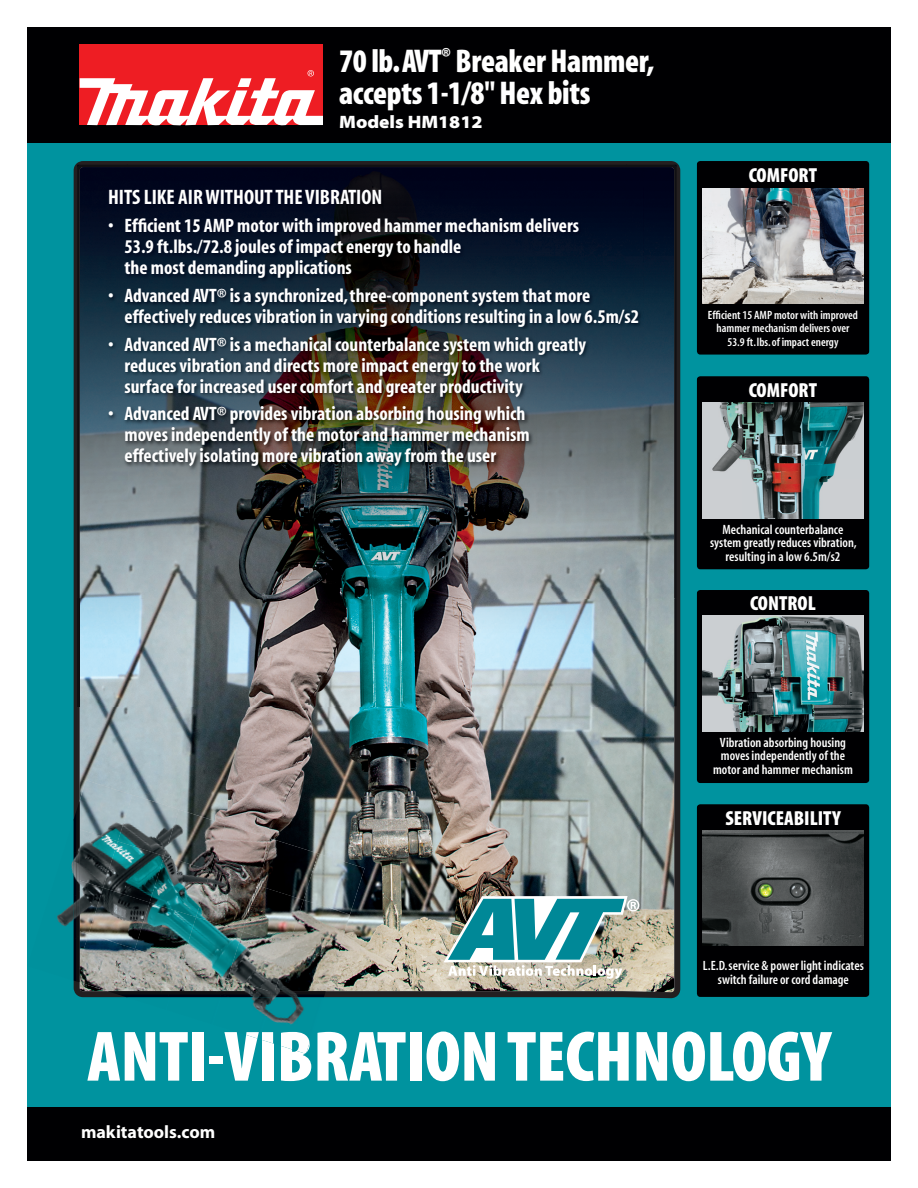
<style>
.page{position:relative;width:918px;height:1188px;background:#fff}
.page>*{position:absolute;margin:0;border:0;box-sizing:border-box;transform-origin:0 0}
.t1{font:72px "Myriad MM 830 300";letter-spacing:-.005em;color:#fff}
.t2{font:33px/31.5px "Myriad MM 830 300";letter-spacing:-.01em;color:#fff;scale:.96 1}
.t3{font:21px "Myriad MM 700 300";letter-spacing:-.105em;color:#fff}
.t4{font:20.4px "Myriad MM 830 300";color:#fff}
.t5{font:19.5px/21px "Myriad MM 700 300";letter-spacing:-.08em;color:#fff}
.t6{font:18px "Myriad MM 700 600";color:#fff}
.t7{font:18px "Myriad MM 830 700";color:#fff}
.t8{font:13.5px/13.5px "Myriad MM 565 300";letter-spacing:-.105em;color:#fff;text-align:center}
.t9{font:12px/13.5px "Myriad MM 565 300";letter-spacing:-.105em;color:#fff;text-align:center}
</style>
<div class="page">
<div style="left:27px;top:27px;width:864px;height:1134px;background:#00939f"></div>
<div style="left:27px;top:27px;width:864px;height:115px;background:#000002"></div>
<div style="left:697px;top:804px;width:172px;height:193px;background:#000002;border-radius:3px"></div>
<div style="left:697px;top:590px;width:172px;height:193px;background:#000002;border-radius:3px"></div>
<div style="left:697px;top:376px;width:172px;height:193px;background:#000002;border-radius:3px"></div>
<div style="left:697px;top:161px;width:172px;height:194px;background:#000002;border-radius:3px"></div>
<div style="left:27px;top:1107px;width:864px;height:54px;background:#000002"></div>
<div style="left:80px;top:44px;width:243px;height:81px;background:#ee1d23"></div>
<svg style="left:80px;top:70px;width:243px;height:55px"></svg>
<img style="left:702px;top:403px;width:162px;height:115px">
<img style="left:702px;top:616px;width:162px;height:115px">
<img style="left:74px;top:161px;width:606px;height:837px">
<img style="left:77px;top:598px;width:597px;height:108px">
<img style="left:674px;top:598px;width:3px;height:108px">
<div style="left:128px;top:168px;width:498px;height:20px;background:#00031a"></div>
<img style="left:129px;top:471px;width:496px;height:127px">
<img style="left:128px;top:167px;width:498px;height:1px">
<img style="left:77px;top:165px;width:51px;height:433px">
<img style="left:626px;top:165px;width:51px;height:433px">
<img style="left:127px;top:165px;width:500px;height:2px">
<img style="left:80px;top:168px;width:1px;height:430px">
<img style="left:702px;top:188px;width:162px;height:116px">
<img style="left:107px;top:188px;width:537px;height:283px">
<img style="left:80px;top:780px;width:52px;height:49px">
<img style="left:118px;top:795px;width:61px;height:46px">
<img style="left:164px;top:810px;width:61px;height:46px">
<img style="left:211px;top:824px;width:61px;height:47px">
<img style="left:257px;top:839px;width:61px;height:46px">
<img style="left:304px;top:853px;width:61px;height:62px">
<img style="left:80px;top:829px;width:38px;height:51px">
<img style="left:103px;top:841px;width:61px;height:47px">
<img style="left:150px;top:856px;width:61px;height:46px">
<img style="left:196px;top:871px;width:61px;height:46px">
<img style="left:242px;top:885px;width:62px;height:47px">
<img style="left:289px;top:900px;width:61px;height:61px">
<img style="left:80px;top:880px;width:23px;height:51px">
<img style="left:88px;top:888px;width:62px;height:46px">
<img style="left:135px;top:902px;width:61px;height:47px">
<img style="left:181px;top:917px;width:62px;height:46px">
<img style="left:228px;top:932px;width:61px;height:59px">
<img style="left:275px;top:946px;width:60px;height:45px">
<img style="left:80px;top:931px;width:9px;height:3px">
<img style="left:80px;top:934px;width:55px;height:57px">
<img style="left:122px;top:949px;width:59px;height:42px">
<img style="left:173px;top:963px;width:55px;height:28px">
<img style="left:224px;top:978px;width:45px;height:13px">
<img style="left:71px;top:820px;width:3px;height:48px">
<img style="left:57px;top:868px;width:17px;height:49px">
<img style="left:57px;top:917px;width:17px;height:64px">
<img style="left:126px;top:997px;width:41px;height:1px">
<img style="left:167px;top:997px;width:46px;height:1px">
<img style="left:213px;top:997px;width:49px;height:17px">
<img style="left:262px;top:997px;width:59px;height:28px">
<img style="left:74px;top:810px;width:3px;height:172px">
<img style="left:77px;top:801px;width:3px;height:181px">
<img style="left:117px;top:994px;width:208px;height:3px">
<img style="left:107px;top:991px;width:219px;height:3px">
<svg style="left:216px;top:991px;width:15px;height:6px"></svg>
<img style="left:246px;top:1032px;width:64px;height:22px">
<img style="left:443px;top:896px;width:196px;height:83px">
<img style="left:702px;top:830px;width:162px;height:115px">
<h2 class="t2" style="left:339px;top:47px;width:330px">70 lb. AVT<sup>®</sup> Breaker Hammer, accepts 1-1/8" Hex bits</h2>
<p class="t7" style="left:339px;top:113px;width:145px">Models HM1812</p>
<p class="t3" style="left:108px;top:187px;width:276px">HITS LIKE AIR WITHOUT THE VIBRATION</p>
<p class="t5" style="left:124px;top:216px;width:457px;text-indent:-16px">• Efficient 15 AMP motor with improved hammer mechanism delivers<br>53.9 ft.lbs./72.8 joules of impact energy to handle<br>the most demanding applications</p>
<p class="t5" style="left:124px;top:286px;width:518px;text-indent:-16px">• Advanced AVT® is a synchronized, three-component system that more effectively reduces vibration in varying conditions resulting in a low 6.5m/s2</p>
<p class="t5" style="left:124px;top:335px;width:465px;text-indent:-16px">• Advanced AVT® is a mechanical counterbalance system which greatly reduces vibration and directs more impact energy to the work surface for increased user comfort and greater productivity</p>
<p class="t5" style="left:124px;top:404px;width:410px;text-indent:-16px">• Advanced AVT® provides vibration absorbing housing which moves independently of the motor and hammer mechanism effectively isolating more vibration away from the user</p>
<p class="t4" style="left:749px;top:166px;width:70px">COMFORT</p>
<p class="t9" style="left:708px;top:308px;width:153px">Efficient 15 AMP motor with improved hammer mechanism delivers over<br>53.9 ft. lbs. of impact energy</p>
<p class="t4" style="left:749px;top:380px;width:70px">COMFORT</p>
<p class="t8" style="left:710px;top:523px;width:148px">Mechanical counterbalance system greatly reduces vibration, resulting in a low 6.5m/s2</p>
<p class="t4" style="left:750px;top:593px;width:67px">CONTROL</p>
<p class="t8" style="left:713px;top:736px;width:141px">Vibration absorbing housing moves independently of the motor and hammer mechanism</p>
<p class="t4" style="left:725px;top:808px;width:117px">SERVICEABILITY</p>
<p class="t8" style="left:703px;top:959px;width:164px">L.E.D. service &amp; power light indicates switch failure or cord damage</p>
<h1 class="t1" style="left:87px;top:1022px;width:745px">ANTI-VIBRATION TECHNOLOGY</h1>
<p class="t6" style="left:81px;top:1124px;width:136px">makitatools.com</p>
</div>
